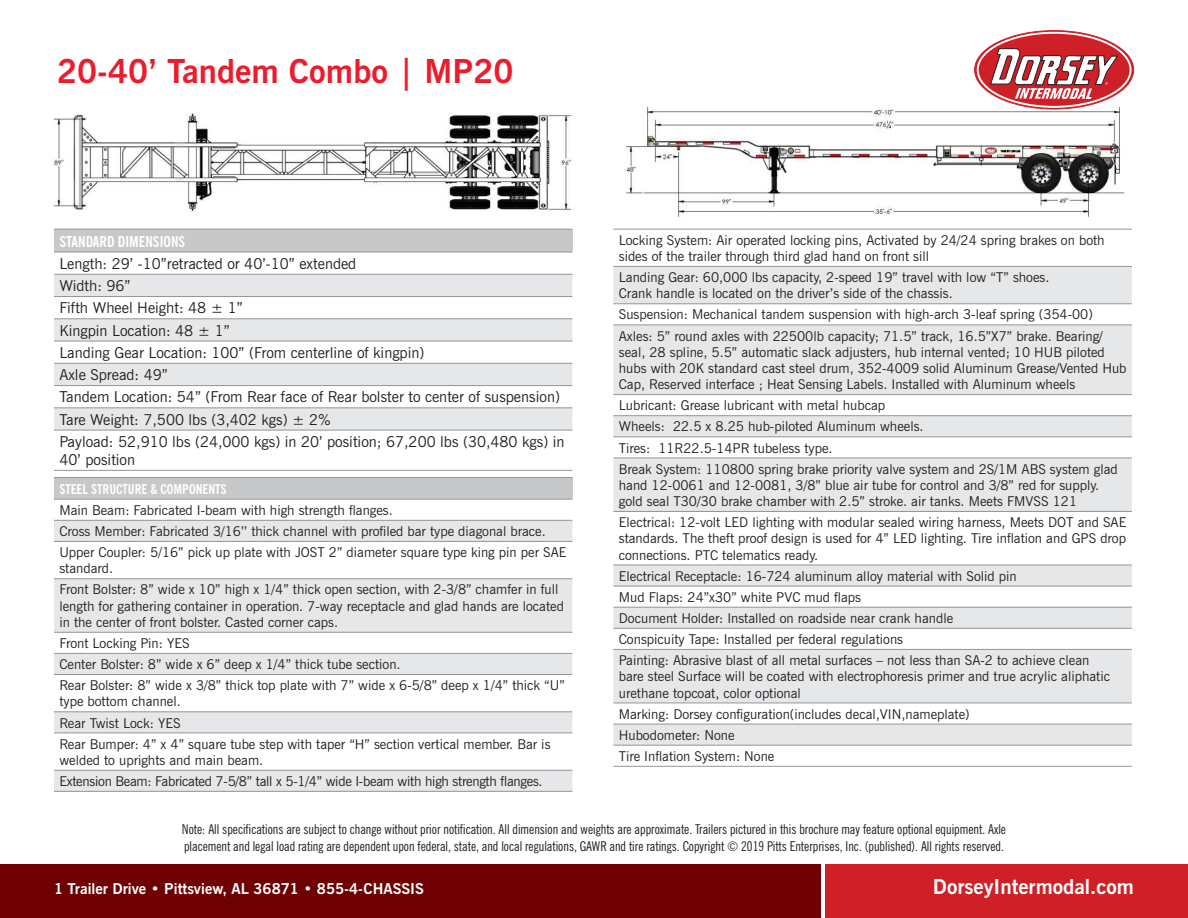
<style>
.page{position:relative;width:1188px;height:918px;background:#fff}
.page>*{position:absolute;margin:0;border:0;box-sizing:border-box;transform-origin:0 0}
.GIANT{font:700 33px "News Gothic BT";color:#eb1c2c}
.t1{font:700 20.55px "News Gothic BT";color:#fff}
.t2{font:15px/18px "News Gothic BT";color:#231f20}
.t3{font:700 15px "News Gothic BT";color:#fff}
.t4{font:700 condensed 15px "News Gothic BT";color:#fff}
.t5{font:13.5px/16.2px "News Gothic BT";color:#231f20}
.t6{font:condensed 13.5px/16.2px "News Gothic BT";color:#231f20}
.t7{font:13.5px "News Gothic BT";letter-spacing:-.02em;color:#231f20}
.t8{font:700 condensed 13.5px "News Gothic BT";color:#fff}
</style>
<div class="page">
<div style="left:54px;top:229px;width:518px;height:23px;background:#c7c8ca"></div>
<svg style="left:54px;top:273px;width:518px;height:197px"></svg>
<svg style="left:54px;top:275px;width:518px;height:155px;fill:#e6e7e9"></svg>
<hr style="left:54px;top:229px;width:518px;height:1px;background:#939598">
<hr style="left:54px;top:252px;width:518px;height:1px;background:#939598">
<hr style="left:54px;top:274px;width:518px;height:1px;background:#939598">
<hr style="left:54px;top:296px;width:518px;height:1px;background:#939598">
<hr style="left:54px;top:319px;width:518px;height:1px;background:#939598">
<hr style="left:54px;top:341px;width:518px;height:1px;background:#939598">
<hr style="left:54px;top:363px;width:518px;height:1px;background:#939598">
<hr style="left:54px;top:385px;width:518px;height:1px;background:#939598">
<hr style="left:54px;top:408px;width:518px;height:1px;background:#939598">
<hr style="left:54px;top:430px;width:518px;height:1px;background:#939598">
<hr style="left:54px;top:470px;width:518px;height:1px;background:#939598">
<div style="left:54px;top:478px;width:518px;height:21px;background:#c7c8ca"></div>
<svg style="left:54px;top:521px;width:518px;height:270px;fill:#e6e7e9"></svg>
<hr style="left:54px;top:477px;width:518px;height:1px;background:#939598">
<hr style="left:54px;top:499px;width:518px;height:1px;background:#939598">
<hr style="left:54px;top:520px;width:518px;height:1px;background:#939598">
<hr style="left:54px;top:541px;width:518px;height:1px;background:#939598">
<hr style="left:54px;top:578px;width:518px;height:1px;background:#939598">
<hr style="left:54px;top:632px;width:518px;height:1px;background:#939598">
<hr style="left:54px;top:653px;width:518px;height:1px;background:#939598">
<hr style="left:54px;top:674px;width:518px;height:1px;background:#939598">
<hr style="left:54px;top:712px;width:518px;height:1px;background:#939598">
<hr style="left:54px;top:733px;width:518px;height:1px;background:#939598">
<hr style="left:54px;top:770px;width:518px;height:1px;background:#939598">
<hr style="left:54px;top:791px;width:518px;height:1px;background:#939598">
<svg style="left:613px;top:267px;width:519px;height:478px;fill:#e6e7e9"></svg>
<hr style="left:613px;top:229px;width:519px;height:1px;background:#939598">
<hr style="left:613px;top:266px;width:519px;height:1px;background:#939598">
<hr style="left:613px;top:304px;width:519px;height:1px;background:#939598">
<hr style="left:613px;top:325px;width:519px;height:1px;background:#939598">
<hr style="left:613px;top:394px;width:519px;height:1px;background:#939598">
<hr style="left:613px;top:415px;width:519px;height:1px;background:#939598">
<hr style="left:613px;top:437px;width:519px;height:1px;background:#939598">
<hr style="left:613px;top:458px;width:519px;height:1px;background:#939598">
<hr style="left:613px;top:511px;width:519px;height:1px;background:#939598">
<hr style="left:613px;top:565px;width:519px;height:1px;background:#939598">
<hr style="left:613px;top:586px;width:519px;height:1px;background:#939598">
<hr style="left:613px;top:607px;width:519px;height:1px;background:#939598">
<hr style="left:613px;top:628px;width:519px;height:1px;background:#939598">
<hr style="left:613px;top:649px;width:519px;height:1px;background:#939598">
<hr style="left:613px;top:703px;width:519px;height:1px;background:#939598">
<hr style="left:613px;top:724px;width:519px;height:1px;background:#939598">
<hr style="left:613px;top:745px;width:519px;height:1px;background:#939598">
<hr style="left:613px;top:766px;width:519px;height:1px;background:#939598">
<img style="left:626px;top:106px;width:499px;height:112px">
<img style="left:53px;top:113px;width:519px;height:99px">
<svg style="left:975px;top:31px;width:159px;height:78px"></svg>
<div style="left:978px;top:33px;width:153px;height:74px;background:#d02027;border-radius:50%"></div>
<div style="left:977px;top:32px;width:155px;height:76px;border:2px solid #fff;border-radius:50%"></div>
<svg style="left:990px;top:48px;width:128px;height:51px"></svg>
<div style="left:0;top:864px;width:821px;height:54px;background:#700102"></div>
<div style="left:826px;top:864px;width:362px;height:54px;background:#d02027"></div>
<p class="GIANT" style="left:57px;top:51px;width:458px">20-40’ Tandem Combo | MP20</p>
<p class="t4" style="left:59px;top:232px;width:127px">STANDARD DIMENSIONS</p>
<p class="t2" style="left:59px;top:254px;width:299px">Length: 29’ -10”retracted or 40’-10” extended</p>
<p class="t2" style="left:59px;top:277px;width:73px">Width: 96”</p>
<p class="t2" style="left:59px;top:299px;width:185px">Fifth Wheel Height: 48 ± 1”</p>
<p class="t2" style="left:59px;top:321px;width:172px">Kingpin Location: 48 ± 1”</p>
<p class="t2" style="left:59px;top:343px;width:367px">Landing Gear Location: 100” (From centerline of kingpin)</p>
<p class="t2" style="left:59px;top:366px;width:110px">Axle Spread: 49”</p>
<p class="t2" style="left:59px;top:388px;width:502px">Tandem Location: 54” (From Rear face of Rear bolster to center of suspension)</p>
<p class="t2" style="left:59px;top:410px;width:273px">Tare Weight: 7,500 lbs (3,402 kgs) ± 2%</p>
<p class="t2" style="left:59px;top:433px;width:507px">Payload: 52,910 lbs (24,000 kgs) in 20’ position; 67,200 lbs (30,480 kgs) in<br>40’ position</p>
<p class="t8" style="left:59px;top:481px;width:169px">STEEL STRUCTURE &amp; COMPONENTS</p>
<p class="t5" style="left:59px;top:502px;width:335px">Main Beam: Fabricated I-beam with high strength flanges.</p>
<p class="t5" style="left:59px;top:523px;width:488px">Cross Member: Fabricated 3/16’’ thick channel with profiled bar type diagonal brace.</p>
<p class="t5" style="left:59px;top:544px;width:509px">Upper Coupler: 5/16” pick up plate with JOST 2” diameter square type king pin per SAE standard.</p>
<p class="t5" style="left:59px;top:581px;width:506px">Front Bolster: 8” wide x 10” high x 1/4” thick open section, with 2-3/8” chamfer in full length for gathering container in operation. 7-way receptacle and glad hands are located in the center of front bolster. Casted corner caps.</p>
<p class="t5" style="left:59px;top:635px;width:132px">Front Locking Pin: YES</p>
<p class="t5" style="left:59px;top:656px;width:343px">Center Bolster: 8” wide x 6” deep x 1/4” thick tube section.</p>
<p class="t5" style="left:59px;top:677px;width:507px">Rear Bolster: 8” wide x 3/8” thick top plate with 7” wide x 6-5/8” deep x 1/4” thick “U” type bottom channel.</p>
<p class="t5" style="left:59px;top:715px;width:123px">Rear Twist Lock: YES</p>
<p class="t5" style="left:59px;top:736px;width:493px">Rear Bumper: 4” x 4” square tube step with taper “H” section vertical member. Bar is welded to uprights and main beam.</p>
<p class="t7" style="left:59px;top:773px;width:485px">Extension Beam: Fabricated 7-5/8” tall x 5-1/4” wide I-beam with high strength flanges.</p>
<p class="t5" style="left:619px;top:232px;width:487px">Locking System: Air operated locking pins, Activated by 24/24 spring brakes on both sides of the trailer through third glad hand on front sill</p>
<p class="t5" style="left:619px;top:269px;width:432px">Landing Gear: 60,000 lbs capacity, 2-speed 19” travel with low “T” shoes.</p>
<p class="t5" style="left:619px;top:285px;width:335px">Crank handle is located on the driver’s side of the chassis.</p>
<p class="t5" style="left:619px;top:306px;width:476px">Suspension: Mechanical tandem suspension with high-arch 3-leaf spring (354-00)</p>
<p class="t5" style="left:619px;top:328px;width:509px">Axles: 5” round axles with 22500lb capacity; 71.5” track, 16.5”X7” brake. Bearing/ seal, 28 spline, 5.5” automatic slack adjusters, hub internal vented; 10 HUB piloted hubs with 20K standard cast steel drum, 352-4009 solid Aluminum Grease/Vented Hub Cap, Reserved interface ; Heat Sensing Labels. Installed with Aluminum wheels</p>
<p class="t5" style="left:619px;top:397px;width:268px">Lubricant: Grease lubricant with metal hubcap</p>
<p class="t5" style="left:619px;top:418px;width:306px">Wheels: 22.5 x 8.25 hub-piloted Aluminum wheels.</p>
<p class="t5" style="left:619px;top:440px;width:215px">Tires: 11R22.5-14PR tubeless type.</p>
<p class="t5" style="left:619px;top:461px;width:500px">Break System: 110800 spring brake priority valve system and 2S/1M ABS system glad hand 12-0061 and 12-0081, 3/8” blue air tube for control and 3/8” red for supply. gold seal T30/30 brake chamber with 2.5” stroke. air tanks. Meets FMVSS 121</p>
<p class="t5" style="left:619px;top:514px;width:509px;text-align:justify">Electrical: 12-volt LED lighting with modular sealed wiring harness, Meets DOT and SAE standards. The theft proof design is used for 4” LED lighting. Tire inflation and GPS drop connections. PTC telematics ready.</p>
<p class="t5" style="left:619px;top:568px;width:399px">Electrical Receptacle: 16-724 aluminum alloy material with Solid pin</p>
<p class="t5" style="left:619px;top:589px;width:244px">Mud Flaps: 24”x30” white PVC mud flaps</p>
<p class="t5" style="left:619px;top:610px;width:336px">Document Holder: Installed on roadside near crank handle</p>
<p class="t5" style="left:619px;top:631px;width:286px">Conspicuity Tape: Installed per federal regulations</p>
<p class="t5" style="left:619px;top:652px;width:493px">Painting: Abrasive blast of all metal surfaces – not less than SA-2 to achieve clean bare steel Surface will be coated with electrophoresis primer and true acrylic aliphatic urethane topcoat, color optional</p>
<p class="t5" style="left:619px;top:706px;width:352px">Marking: Dorsey configuration(includes decal,VIN,nameplate)</p>
<p class="t5" style="left:619px;top:727px;width:117px">Hubodometer: None</p>
<p class="t5" style="left:619px;top:748px;width:157px">Tire Inflation System: None</p>
<p class="t6" style="left:182px;top:821px;width:826px">Note: All specifications are subject to change without prior notification. All dimension and weights are approximate. Trailers pictured in this brochure may feature optional equipment. Axle placement and legal load rating are dependent upon federal, state, and local regulations, GAWR and tire ratings. Copyright © 2019 Pitts Enterprises, Inc. (published). All rights reserved.</p>
<p class="t3" style="left:54px;top:879px;width:371px">1 Trailer Drive • Pittsview, AL 36871 • 855-4-CHASSIS</p>
<p class="t1" style="left:933px;top:874px;width:203px">DorseyIntermodal.com</p>
</div>
